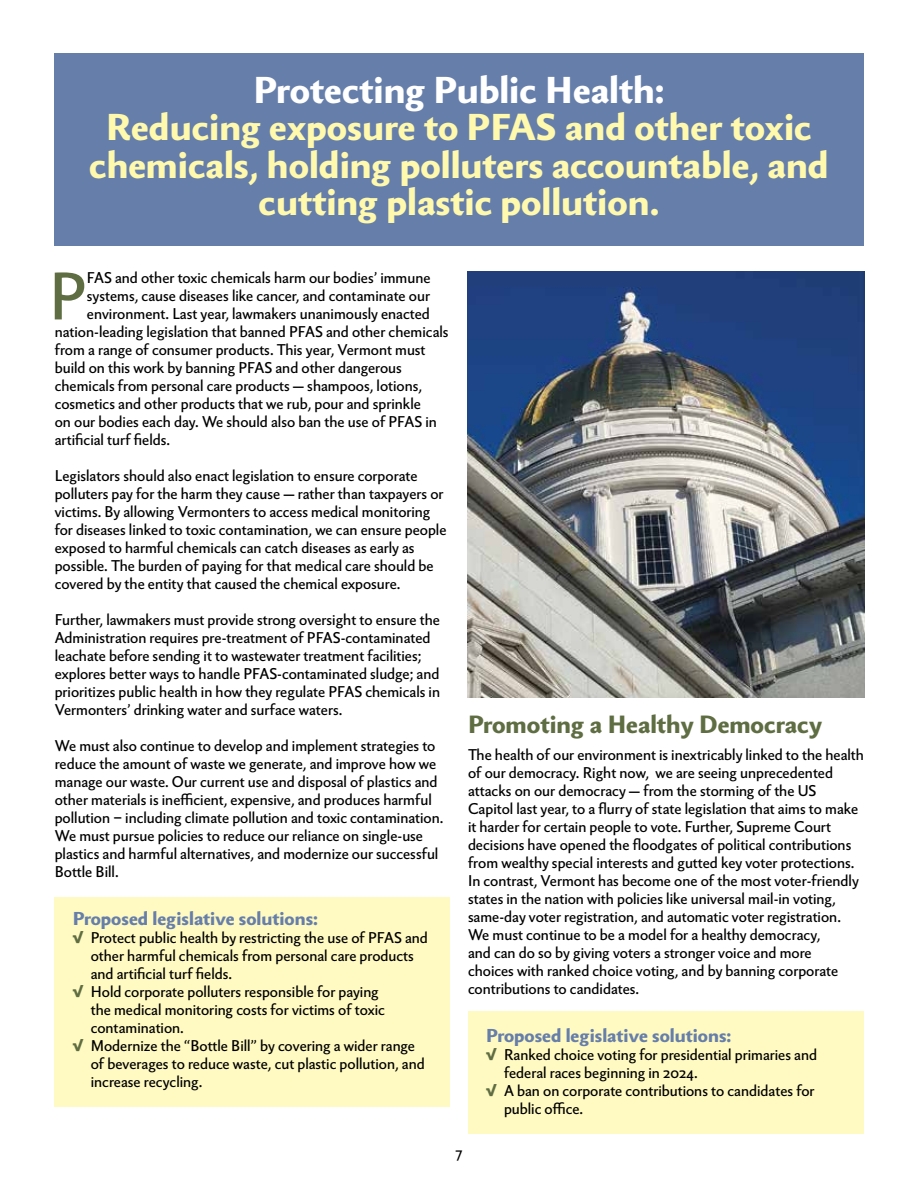
<style>
.page{position:relative;width:918px;height:1188px;background:#fff}
.page>*{position:absolute;margin:0;border:0;box-sizing:border-box;transform-origin:0 0}
.t1{font:64.65px "Berling Nova Sans Pro";color:#5f6d42}
.t2{font:800 36px/37.5px "Berling Nova Sans Pro";color:#fff9ae;text-align:center}
.t3{font:800 36px "Berling Nova Sans Pro";color:#fff}
.t4{font:800 24px "Berling Nova Sans Pro";color:#5f6d42}
.t5{font:800 18px "Berling Nova Sans Pro";color:#667eaa}
.t6{font:15px/18px "Berling Nova Sans Pro";color:#000}
.s1{font-weight:800;font-size:16.5px;color:#5f6d42}
</style>
<div class="page">
<div style="left:468px;top:1012px;width:396px;height:122px;background:#fffac2"></div>
<div style="left:54px;top:897px;width:396px;height:210px;background:#fffac2"></div>
<div style="left:55px;top:53px;width:809px;height:192px;background:#667eaa"></div>
<img style="left:468px;top:272px;width:396px;height:425px">
<h2 class="t3" style="left:253px;top:64px;width:413px">Protecting Public Health:</h2>
<h2 class="t2" style="left:89px;top:106px;width:741px">Reducing exposure to PFAS and other toxic chemicals, holding polluters accountable, and cutting plastic pollution.</h2>
<h1 class="t1" style="left:49px;top:248px;width:39px">P</h1>
<p class="t6" style="left:87px;top:268px;width:345px">FAS and other toxic chemicals harm our bodies’ immune</p>
<p class="t6" style="left:87px;top:286px;width:345px">systems, cause diseases like cancer, and contaminate our</p>
<p class="t6" style="left:87px;top:304px;width:345px">environment. Last year, lawmakers unanimously enacted</p>
<p class="t6" style="left:55px;top:322px;width:395px">nation-leading legislation that banned PFAS and other chemicals</p>
<p class="t6" style="left:55px;top:340px;width:372px">from a range of consumer products. This year, Vermont must</p>
<p class="t6" style="left:55px;top:358px;width:349px">build on this work by banning PFAS and other dangerous</p>
<p class="t6" style="left:55px;top:376px;width:369px">chemicals from personal care products — shampoos, lotions,</p>
<p class="t6" style="left:55px;top:394px;width:368px">cosmetics and other products that we rub, pour and sprinkle</p>
<p class="t6" style="left:55px;top:412px;width:384px">on our bodies each day. We should also ban the use of PFAS in</p>
<p class="t6" style="left:55px;top:430px;width:117px">artificial turf fields.</p>
<p class="t6" style="left:55px;top:466px;width:393px">Legislators should also enact legislation to ensure corporate polluters pay for the harm they cause — rather than taxpayers or victims. By allowing Vermonters to access medical monitoring for diseases linked to toxic contamination, we can ensure people exposed to harmful chemicals can catch diseases as early as possible. The burden of paying for that medical care should be covered by the entity that caused the chemical exposure.</p>
<p class="t6" style="left:55px;top:610px;width:387px">Further, lawmakers must provide strong oversight to ensure the Administration requires pre-treatment of PFAS-contaminated leachate before sending it to wastewater treatment facilities; explores better ways to handle PFAS-contaminated sludge; and prioritizes public health in how they regulate PFAS chemicals in Vermonters’ drinking water and surface waters.</p>
<p class="t6" style="left:55px;top:736px;width:390px">We must also continue to develop and implement strategies to reduce the amount of waste we generate, and improve how we manage our waste. Our current use and disposal of plastics and other materials is inefficient, expensive, and produces harmful pollution – including climate pollution and toxic contamination.<br>We must pursue policies to reduce our reliance on single-use plastics and harmful alternatives, and modernize our successful Bottle Bill.</p>
<p class="t5" style="left:73px;top:906px;width:247px">Proposed legislative solutions:</p>
<p class="t6" style="left:73px;top:928px;width:357px"><span class="s1">√</span> Protect public health by restricting the use of PFAS and</p>
<p class="t6" style="left:91px;top:946px;width:325px">other harmful chemicals from personal care products</p>
<p class="t6" style="left:91px;top:964px;width:143px">and artificial turf fields.</p>
<p class="t6" style="left:73px;top:982px;width:308px"><span class="s1">√</span> Hold corporate polluters responsible for paying</p>
<p class="t6" style="left:91px;top:1000px;width:296px">the medical monitoring costs for victims of toxic</p>
<p class="t6" style="left:91px;top:1018px;width:95px">contamination.</p>
<p class="t6" style="left:73px;top:1036px;width:344px"><span class="s1">√</span> Modernize the “Bottle Bill” by covering a wider range</p>
<p class="t6" style="left:91px;top:1054px;width:336px">of beverages to reduce waste, cut plastic pollution, and</p>
<p class="t6" style="left:91px;top:1072px;width:113px">increase recycling.</p>
<h3 class="t4" style="left:468px;top:707px;width:356px">Promoting a Healthy Democracy</h3>
<p class="t6" style="left:468px;top:745px;width:397px">The health of our environment is inextricably linked to the health of our democracy. Right now, we are seeing unprecedented attacks on our democracy — from the storming of the US Capitol last year, to a flurry of state legislation that aims to make it harder for certain people to vote. Further, Supreme Court decisions have opened the floodgates of political contributions from wealthy special interests and gutted key voter protections.<br>In contrast, Vermont has become one of the most voter-friendly states in the nation with policies like universal mail-in voting, same-day voter registration, and automatic voter registration.<br>We must continue to be a model for a healthy democracy,<br>and can do so by giving voters a stronger voice and more<br>choices with ranked choice voting, and by banning corporate contributions to candidates.</p>
<p class="t5" style="left:486px;top:1023px;width:247px">Proposed legislative solutions:</p>
<p class="t6" style="left:486px;top:1045px;width:333px"><span class="s1">√</span> Ranked choice voting for presidential primaries and</p>
<p class="t6" style="left:504px;top:1063px;width:195px">federal races beginning in 2024.</p>
<p class="t6" style="left:486px;top:1081px;width:330px"><span class="s1">√</span> A ban on corporate contributions to candidates for</p>
<p class="t6" style="left:504px;top:1099px;width:81px">public office.</p>
<p class="t6" style="left:456px;top:1142px;width:8px">7</p>
</div>
